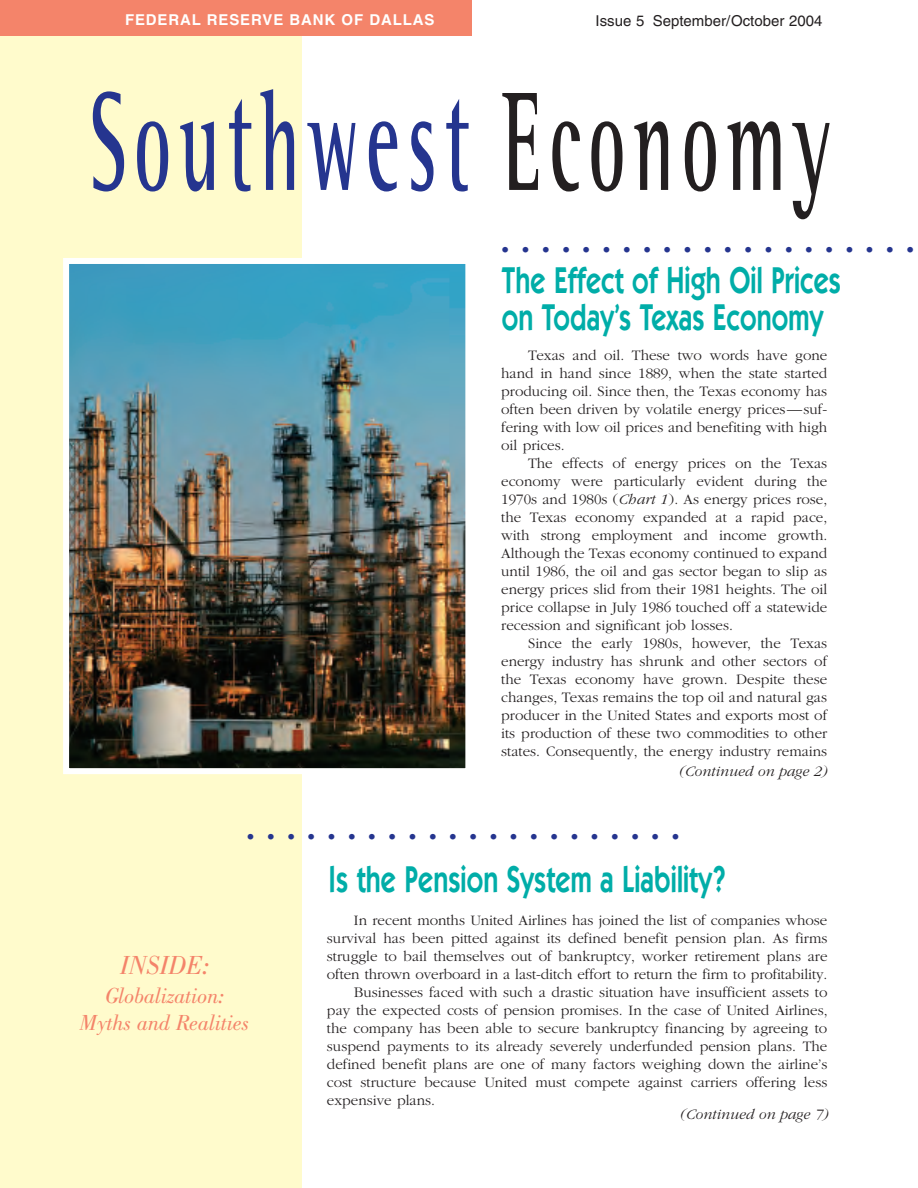
<style>
.page{position:relative;width:918px;height:1188px;background:#fff}
.page>*{position:absolute;margin:0;border:0;box-sizing:border-box;transform-origin:0 0}
.t1{font:700 144px "Rotis Semi Serif";letter-spacing:.11em;color:#25358f;scale:.5 1}
.t2{font:600 37.5px/37.5px "Itc Kabel";letter-spacing:.005em;color:#00ada8;scale:.72 1}
.t3{font:italic 27px "Bodoni";letter-spacing:-.01em;color:#f4846a}
.t4{font:700 24px "Futura";color:#25358f}
.t5{font:italic 22.5px/27px "Bodoni";letter-spacing:-.01em;color:#f4846a;text-align:center}
.t6{font:300 15px/18px "Garamond";color:#231f20;text-align:justify}
.t7{font:italic 300 15px "Garamond";color:#231f20}
.t8{font:15px "Helvetica";color:#231f20}
.t9{font:700 15px "Helvetica";letter-spacing:.055em;color:#fff}
.s1{color:#231f20}
.s2{font-style:italic}
</style>
<div class="page">
<div style="left:0;top:0;width:301px;height:1188px;background:#fffbcc"></div>
<div style="left:0;top:0;width:472px;height:36px;background:#f4846a"></div>
<img style="left:70px;top:265px;width:394px;height:502px">
<div style="left:63px;top:258px;width:408px;height:516px;border:6px solid #fff"></div>
<p class="t9" style="left:125px;top:14px;width:311px">FEDERAL RESERVE BANK OF DALLAS</p>
<p class="t8" style="left:596px;top:15px;width:228px">Issue 5 September/October 2004</p>
<h1 class="t1" style="left:90px;top:93px;width:1484px">Southwest <span class="s1">Economy</span></h1>
<h3 class="t4" style="left:501px;top:232px;width:415px">. . . . . . . . . . . . . . . . . . . . .</h3>
<h2 class="t2" style="left:502px;top:265px;width:472px">The Effect of High Oil Prices on Today’s Texas Economy</h2>
<p class="t6" style="left:501px;top:346px;width:328px;text-indent:27px">Texas and oil. These two words have gone hand in hand since 1889, when the state started producing oil. Since then, the Texas economy has often been driven by volatile energy prices—suf&shy;fering with low oil prices and benefiting with high oil prices.</p>
<p class="t6" style="left:501px;top:454px;width:328px;text-indent:27px">The effects of energy prices on the Texas economy were particularly evident during the 1970s and 1980s (<span class="s2">Chart 1</span>). As energy prices rose, the Texas economy expanded at a rapid pace, with strong employment and income growth.<br>Although the Texas economy continued to expand until 1986, the oil and gas sector began to slip as energy prices slid from their 1981 heights. The oil price collapse in July 1986 touched off a statewide recession and significant job losses.</p>
<p class="t6" style="left:501px;top:634px;width:328px;text-indent:27px">Since the early 1980s, however, the Texas energy industry has shrunk and other sectors of the Texas economy have grown. Despite these changes, Texas remains the top oil and natural gas producer in the United States and exports most of its production of these two commodities to other states. Consequently, the energy industry remains</p>
<p class="t7" style="left:679px;top:762px;width:150px">(Continued on page 2)</p>
<h3 class="t4" style="left:247px;top:819px;width:435px">. . . . . . . . . . . . . . . . . . . . . .</h3>
<h3 class="t3" style="left:120px;top:955px;width:91px">INSIDE:</h3>
<h3 class="t5" style="left:80px;top:984px;width:171px">Globalization:<br>Myths and Realities</h3>
<h2 class="t2" style="left:328px;top:864px;width:553px">Is the Pension System a Liability?</h2>
<p class="t6" style="left:354px;top:910px;width:475px">In recent months United Airlines has joined the list of companies whose</p>
<p class="t6" style="left:327px;top:928px;width:502px">survival has been pitted against its defined benefit pension plan. As firms</p>
<p class="t6" style="left:327px;top:946px;width:502px">struggle to bail themselves out of bankruptcy, worker retirement plans are</p>
<p class="t6" style="left:327px;top:964px;width:502px">often thrown overboard in a last-ditch effort to return the firm to profitability.</p>
<p class="t6" style="left:354px;top:982px;width:475px">Businesses faced with such a drastic situation have insufficient assets to</p>
<p class="t6" style="left:327px;top:1000px;width:502px">pay the expected costs of pension promises. In the case of United Airlines,</p>
<p class="t6" style="left:327px;top:1018px;width:502px">the company has been able to secure bankruptcy financing by agreeing to</p>
<p class="t6" style="left:327px;top:1036px;width:502px">suspend payments to its already severely underfunded pension plans. The</p>
<p class="t6" style="left:327px;top:1054px;width:502px">defined benefit plans are one of many factors weighing down the airline’s</p>
<p class="t6" style="left:327px;top:1072px;width:502px">cost structure because United must compete against carriers offering less</p>
<p class="t6" style="left:327px;top:1090px;width:110px">expensive plans.</p>
<p class="t7" style="left:680px;top:1105px;width:150px">(Continued on page 7)</p>
</div>
